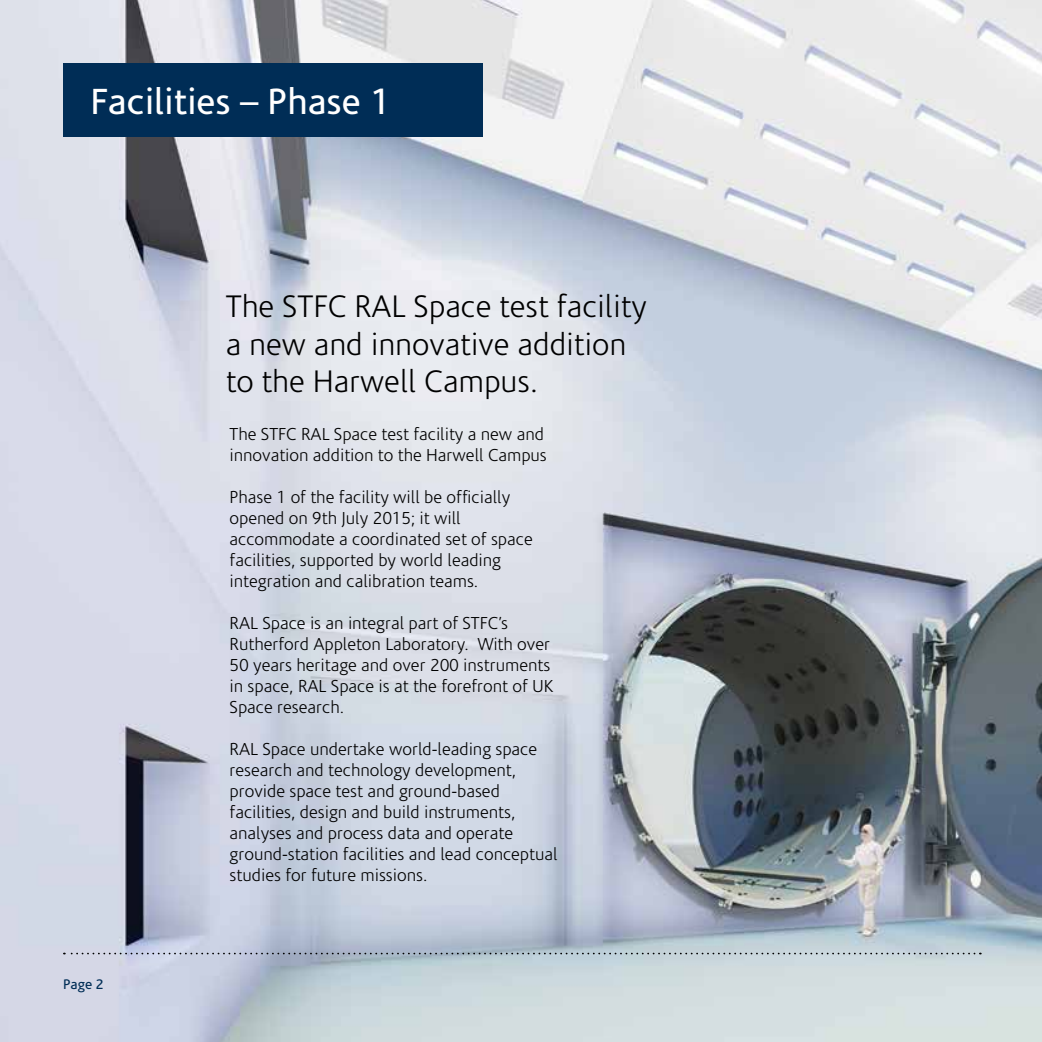
<style>
.page{position:relative;width:1042px;height:1042px;background:#fff}
.page>*{position:absolute;margin:0;border:0;box-sizing:border-box;transform-origin:0 0}
.t1{font:36.75px "Corisande";color:#fff}
.t2{font:300 31.5px/37.8px "Corisande";color:#000}
.t3{font:300 17.5px/21px "Corisande";color:#000}
.t4{font:14px "Corisande";color:#002d56}
</style>
<div class="page">
<img style="left:0;top:0;width:1042px;height:1042px">
<div style="left:63px;top:63px;width:420px;height:73px;background:#002d56"></div>
<svg style="left:64px;top:952px;width:910px;height:2px"></svg>
<p class="t1" style="left:91px;top:81px;width:301px">Facilities – Phase 1</p>
<p class="t2" style="left:226px;top:288px;width:422px">The STFC RAL Space test facility a new and innovative addition to the Harwell Campus.</p>
<p class="t4" style="left:63px;top:977px;width:42px">Page 2</p>
<p class="t3" style="left:230px;top:424px;width:319px">The STFC RAL Space test facility a new and innovation addition to the Harwell Campus</p>
<p class="t3" style="left:230px;top:487px;width:305px">Phase 1 of the facility will be officially opened on 9th July 2015; it will accommodate a coordinated set of space facilities, supported by world leading integration and calibration teams.</p>
<p class="t3" style="left:230px;top:613px;width:325px">RAL Space is an integral part of STFC’s Rutherford Appleton Laboratory. With over 50 years heritage and over 200 instruments in space, RAL Space is at the forefront of UK Space research.</p>
<p class="t3" style="left:230px;top:739px;width:329px">RAL Space undertake world-leading space research and technology development, provide space test and ground-based facilities, design and build instruments, analyses and process data and operate ground-station facilities and lead conceptual studies for future missions.</p>
</div>
